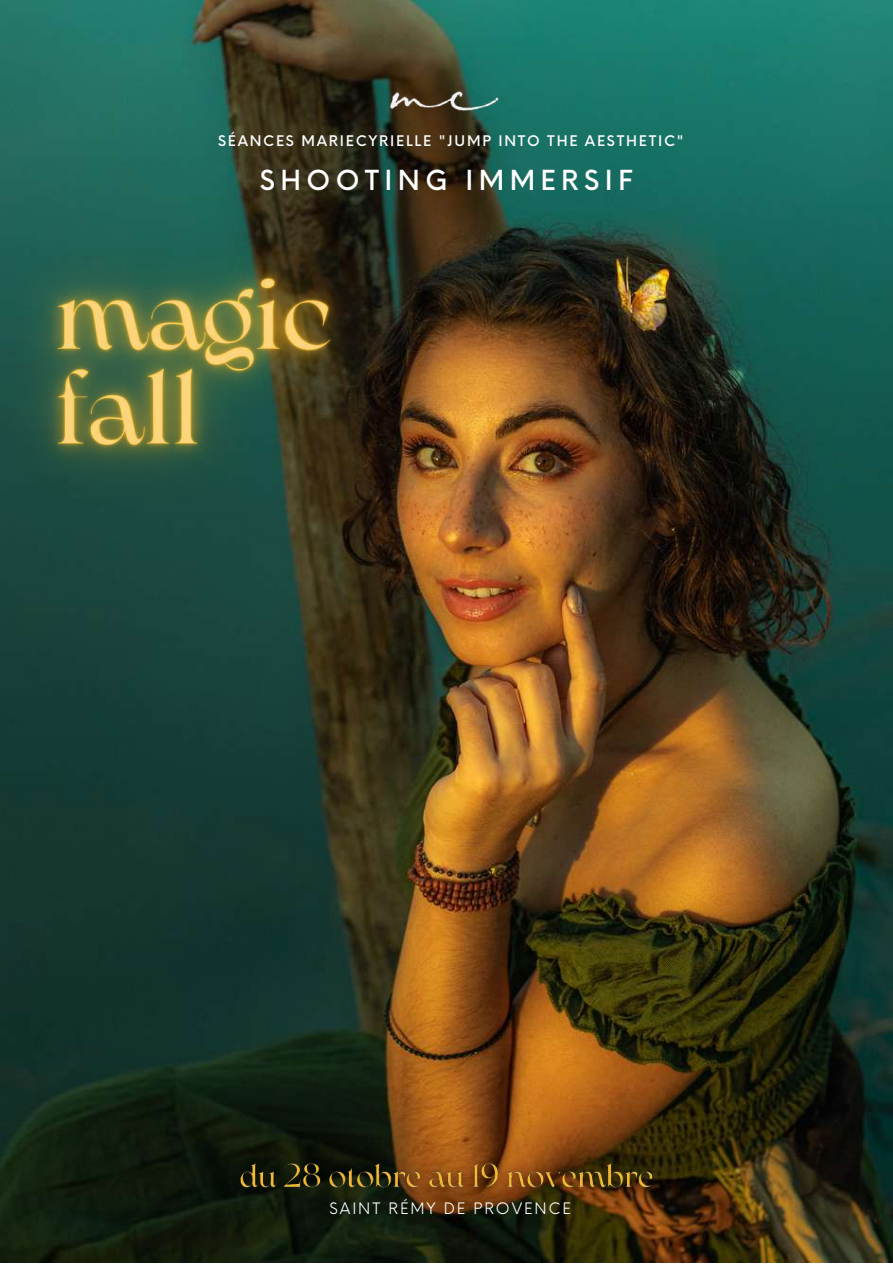
<style>
.page{position:relative;width:893px;height:1264px;background:#fff}
.page>*{position:absolute;margin:0;border:0;box-sizing:border-box;transform-origin:0 0}
.t1{font:500 27px "Neue Einstellung";letter-spacing:.2em;color:#fff}
.t2{font:15.45px "Neue Einstellung";letter-spacing:.12em;color:#fff}
.t3{font:500 14.25px "Neue Einstellung";letter-spacing:.125em;color:#fff}
</style>
<div class="page">
<img style="left:0;top:0;width:892px;height:1262px">
<img style="left:355px;top:79px;width:167px;height:46px">
<img style="left:0;top:166px;width:439px;height:405px">
<img style="left:227px;top:1151px;width:440px;height:51px">
<p class="t3" style="left:218px;top:128px;width:467px">SÉANCES MARIECYRIELLE "JUMP INTO THE AESTHETIC"</p>
<h1 class="t1" style="left:260px;top:156px;width:374px">SHOOTING IMMERSIF</h1>
<p class="t2" style="left:329px;top:1194px;width:243px">SAINT RÉMY DE PROVENCE</p>
</div>
